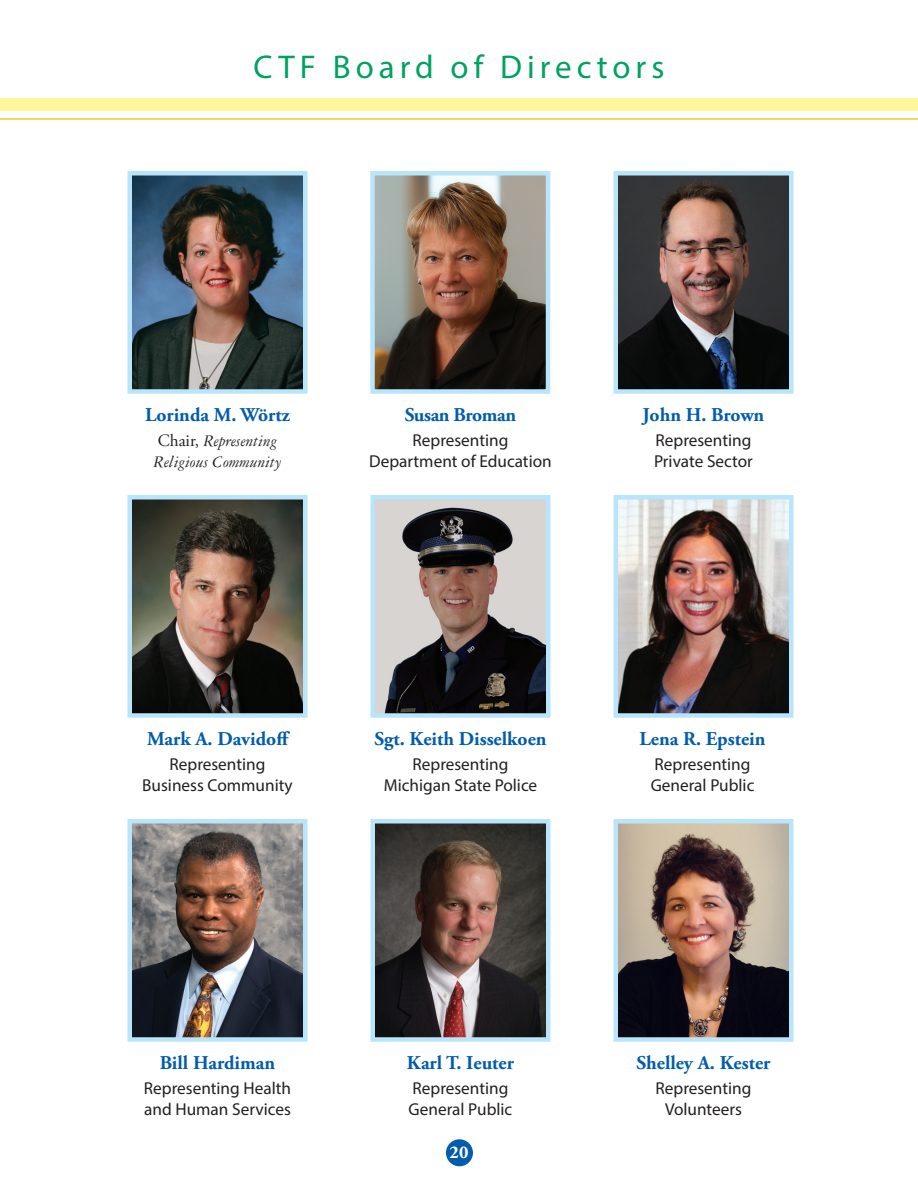
<style>
.page{position:relative;width:918px;height:1188px;background:#fff}
.page>*{position:absolute;margin:0;border:0;box-sizing:border-box;transform-origin:0 0}
.t1{font:33px "Myriad Pro";letter-spacing:.15em;color:#00a261}
.t2{font:700 19.5px "Adobe Garamond Pro";color:#015dab}
.t3{font:700 19.5px "Adobe Garamond Pro";letter-spacing:-.02em;color:#015dab}
.t4{font:700 18px "Adobe Garamond Pro";color:#fff}
.t5{font:17.25px/21px "Myriad Pro";color:#231f20;text-align:center}
.t6{font:italic 17.25px/21px "Garamond 3 LT Std";color:#231f20}
.s1{font-family:"Adobe Garamond Pro";font-style:normal}
</style>
<div class="page">
<img style="left:133px;top:176px;width:170px;height:213px">
<div style="left:128px;top:171px;width:180px;height:223px;border:4px solid #b9e5fa"></div>
<img style="left:375px;top:176px;width:170px;height:213px">
<div style="left:370px;top:171px;width:180px;height:223px;border:4px solid #b9e5fa"></div>
<img style="left:619px;top:176px;width:170px;height:213px">
<div style="left:614px;top:171px;width:180px;height:223px;border:4px solid #b9e5fa"></div>
<img style="left:133px;top:824px;width:170px;height:213px">
<div style="left:128px;top:819px;width:180px;height:223px;border:4px solid #b9e5fa"></div>
<img style="left:376px;top:500px;width:170px;height:213px">
<div style="left:371px;top:495px;width:180px;height:223px;border:4px solid #b9e5fa"></div>
<div style="left:446px;top:1139px;width:27px;height:27px;background:#015dab;border-radius:50%"></div>
<img style="left:133px;top:500px;width:170px;height:213px">
<div style="left:128px;top:495px;width:180px;height:223px;border:4px solid #b9e5fa"></div>
<img style="left:619px;top:500px;width:170px;height:213px">
<div style="left:614px;top:495px;width:180px;height:223px;border:4px solid #b9e5fa"></div>
<img style="left:376px;top:824px;width:170px;height:213px">
<div style="left:371px;top:819px;width:180px;height:223px;border:4px solid #b9e5fa"></div>
<img style="left:619px;top:824px;width:170px;height:213px">
<div style="left:614px;top:819px;width:180px;height:223px;border:4px solid #b9e5fa"></div>
<div style="left:0;top:98px;width:918px;height:13px;background:#fff79a"></div>
<hr style="left:0;top:118px;width:918px;height:2px;background:#fec422">
<p class="t1" style="left:254px;top:46px;width:412px">CTF Board of Directors</p>
<p class="t2" style="left:145px;top:403px;width:147px">Lorinda M. Wörtz</p>
<p class="t6" style="left:154px;top:431px;width:129px"><span class="s1">Chair,</span> Representing<br>Religious Community</p>
<p class="t3" style="left:405px;top:403px;width:113px">Susan Broman</p>
<p class="t5" style="left:369px;top:430px;width:184px">Representing<br>Department of Education</p>
<p class="t2" style="left:643px;top:403px;width:123px">John H. Brown</p>
<p class="t5" style="left:654px;top:430px;width:100px;text-align:left">Representing<br>Private Sector</p>
<p class="t2" style="left:147px;top:727px;width:144px">Mark A. Davidoff</p>
<p class="t5" style="left:142px;top:754px;width:152px">Representing<br>Business Community</p>
<p class="t2" style="left:374px;top:727px;width:174px">Sgt. Keith Disselkoen</p>
<p class="t5" style="left:413px;top:754px;width:97px">Representing</p>
<p class="t5" style="left:384px;top:775px;width:155px">Michigan State Police</p>
<p class="t2" style="left:640px;top:727px;width:127px">Lena R. Epstein</p>
<p class="t5" style="left:655px;top:754px;width:97px">Representing</p>
<p class="t5" style="left:651px;top:775px;width:105px">General Public</p>
<p class="t2" style="left:160px;top:1051px;width:117px">Bill Hardiman</p>
<p class="t5" style="left:144px;top:1078px;width:149px;text-align:left">Representing Health and Human Services</p>
<p class="t2" style="left:407px;top:1051px;width:109px">Karl T. Ieuter</p>
<p class="t5" style="left:409px;top:1078px;width:105px;text-align:left">Representing<br>General Public</p>
<p class="t4" style="left:450px;top:1142px;width:20px">20</p>
<p class="t2" style="left:637px;top:1051px;width:135px">Shelley A. Kester</p>
<p class="t5" style="left:656px;top:1078px;width:97px">Representing<br>Volunteers</p>
</div>
